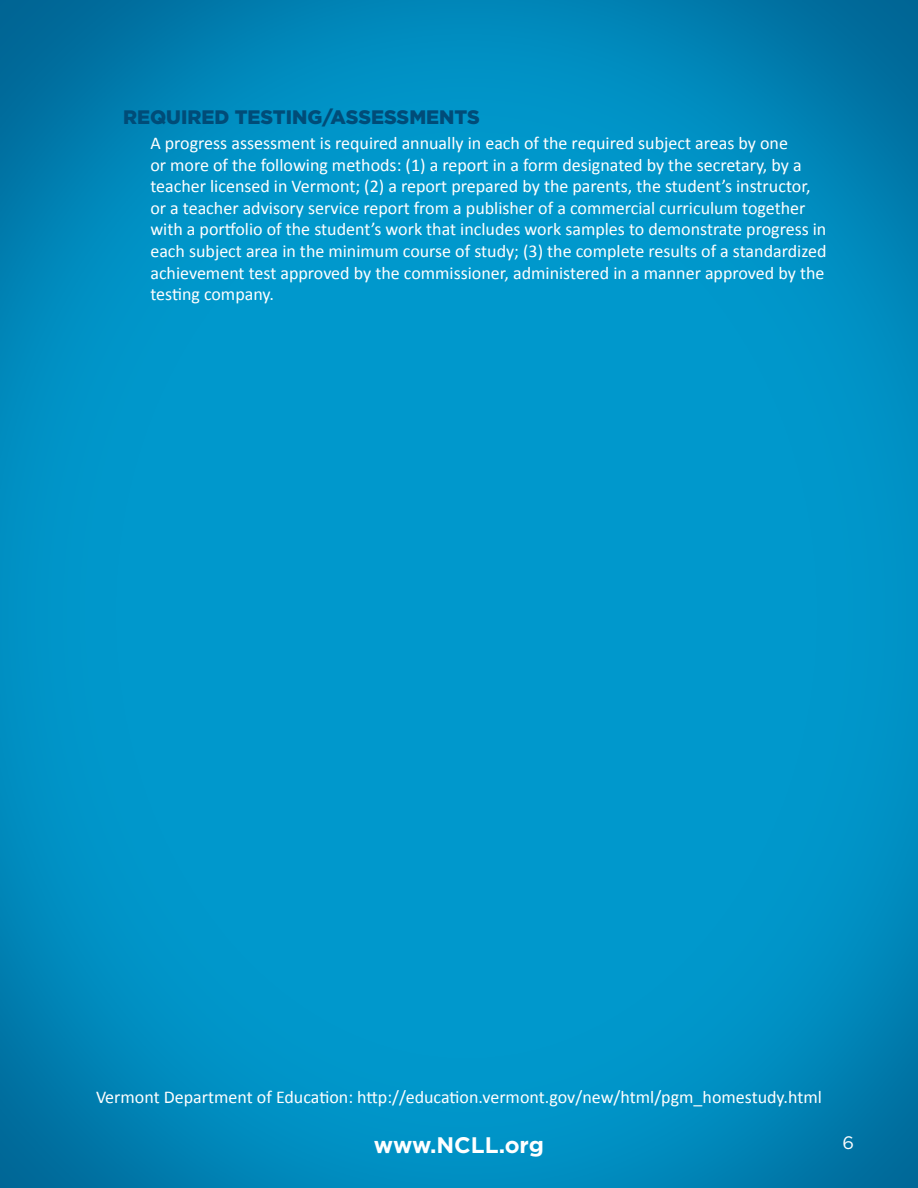
<style>
.page{position:relative;width:918px;height:1188px;background:#fff}
.page>*{position:absolute;margin:0;border:0;box-sizing:border-box;transform-origin:0 0}
.t1{font:700 22.5px "Gotham HTF";color:#fff}
.t2{font:900 19.5px "Gotham HTF";color:#004c78}
.t3{font:18px "Calibri";color:#fff}
.t4{font:18px "Gotham HTF";color:#fff}
</style>
<div class="page">
<img style="left:0;top:0;width:918px;height:1188px">
<p class="t2" style="left:123px;top:106px;width:358px">REQUIRED TESTING/ASSESSMENTS</p>
<p class="t3" style="left:150px;top:132px;width:639px">A progress assessment is required annually in each of the required subject areas by one</p>
<p class="t3" style="left:150px;top:153px;width:653px">or more of the following methods: (1) a report in a form designated by the secretary, by a</p>
<p class="t3" style="left:150px;top:175px;width:662px">teacher licensed in Vermont; (2) a report prepared by the parents, the student’s instructor,</p>
<p class="t3" style="left:150px;top:197px;width:657px">or a teacher advisory service report from a publisher of a commercial curriculum together</p>
<p class="t3" style="left:150px;top:218px;width:678px">with a portfolio of the student’s work that includes work samples to demonstrate progress in</p>
<p class="t3" style="left:150px;top:240px;width:678px">each subject area in the minimum course of study; (3) the complete results of a standardized</p>
<p class="t3" style="left:150px;top:261px;width:676px">achievement test approved by the commissioner, administered in a manner approved by the</p>
<p class="t3" style="left:150px;top:283px;width:125px">testing company.</p>
<p class="t3" style="left:96px;top:1086px;width:727px">Vermont Department of Education: http://education.vermont.gov/new/html/pgm_homestudy.html</p>
<p class="t1" style="left:374px;top:1132px;width:172px">www.NCLL.org</p>
<p class="t4" style="left:842px;top:1133px;width:13px">6</p>
</div>
